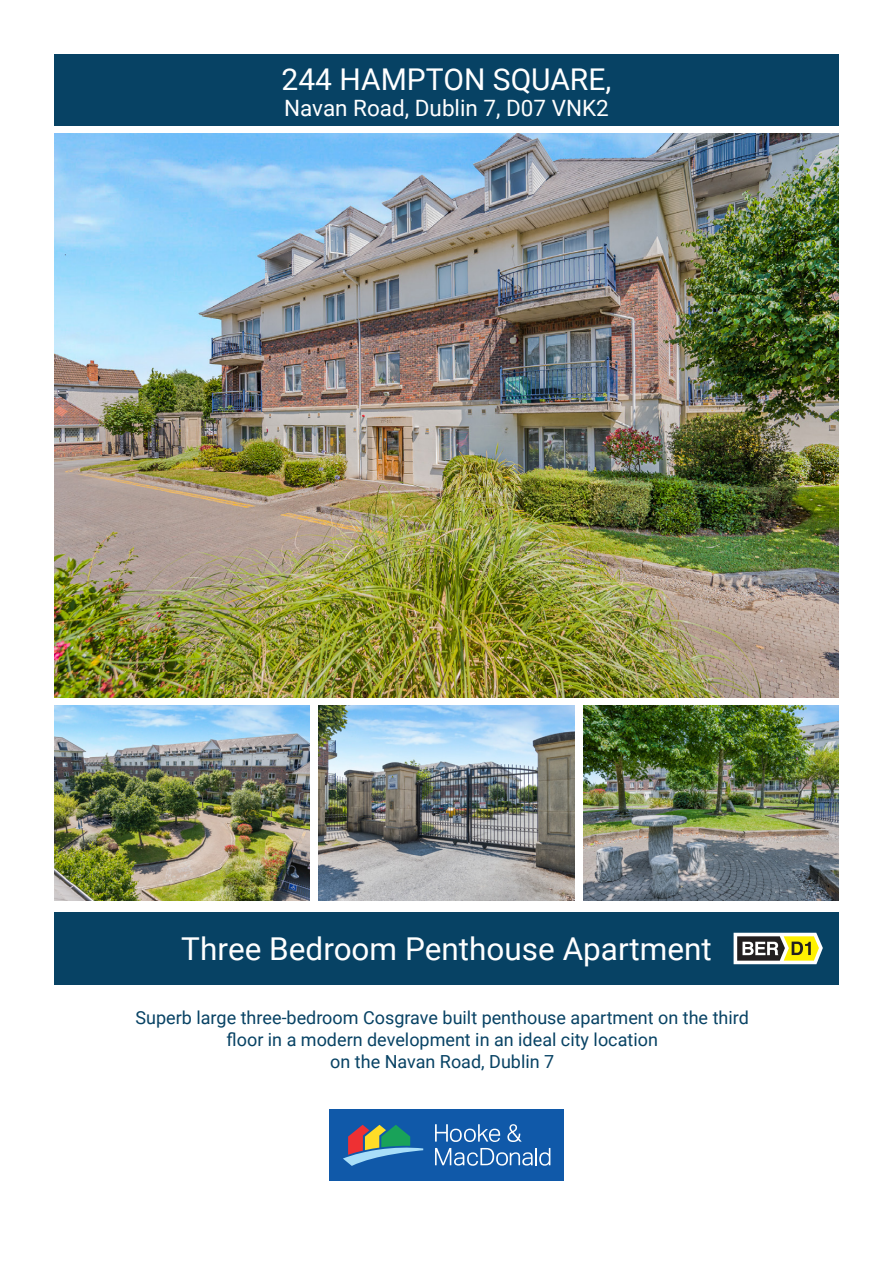
<style>
.page{position:relative;width:893px;height:1263px;background:#fff}
.page>*{position:absolute;margin:0;border:0;box-sizing:border-box;transform-origin:0 0}
.t1{font:31.5px "Roboto";color:#fff}
.t2{font:30px "Roboto";color:#fff}
.t3{font:22.5px "Roboto";color:#fff}
.t4{font:18px/21.6px "Roboto";color:#074264;text-align:center}
</style>
<div class="page">
<div style="left:54px;top:54px;width:785px;height:72px;background:#074264"></div>
<div style="left:54px;top:912px;width:785px;height:72px;background:#074264"></div>
<svg style="left:734px;top:933px;width:89px;height:31px;background:#aaa775"></svg>
<img style="left:54px;top:705px;width:256px;height:196px">
<img style="left:319px;top:705px;width:255px;height:196px">
<img style="left:583px;top:705px;width:256px;height:196px">
<div style="left:330px;top:1109px;width:234px;height:72px;background:#1059a9"></div>
<svg style="left:435px;top:1124px;width:65px;height:18px"></svg>
<svg style="left:507px;top:1124px;width:15px;height:18px"></svg>
<svg style="left:435px;top:1148px;width:115px;height:18px"></svg>
<svg style="left:343px;top:1125px;width:80px;height:41px"></svg>
<img style="left:54px;top:133px;width:785px;height:564px">
<p class="t2" style="left:282px;top:58px;width:331px">244 HAMPTON SQUARE,</p>
<p class="t3" style="left:284px;top:92px;width:326px">Navan Road, Dublin 7, D07 VNK2</p>
<p class="t1" style="left:181px;top:927px;width:532px">Three Bedroom Penthouse Apartment</p>
<p class="t4" style="left:135px;top:1006px;width:615px">Superb large three-bedroom Cosgrave built penthouse apartment on the third floor in a modern development in an ideal city location</p>
<p class="t4" style="left:330px;top:1050px;width:226px">on the Navan Road, Dublin 7</p>
</div>
